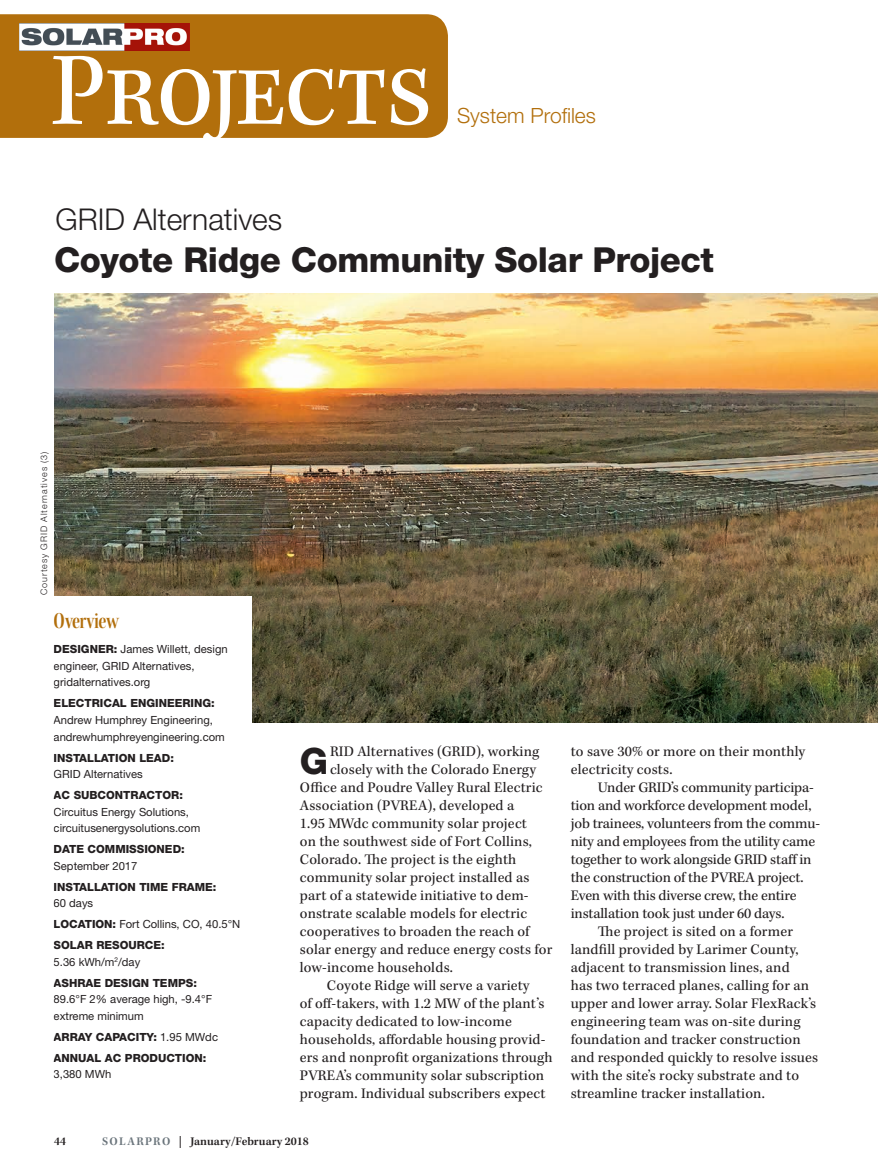
<style>
.page{position:relative;width:878px;height:1175px;background:#fff}
.page>*{position:absolute;margin:0;border:0;box-sizing:border-box;transform-origin:0 0}
.t1{font:108px "Kepler Std Scn";letter-spacing:-.02em;color:#fff}
.t2{font:800 36.45px "Helvetica Neue LT Std";color:#231f20}
.t3{font:800 34.5px "Helvetica Neue LT Std";letter-spacing:-.01em;color:#231f20}
.t4{font:300 30px "Helvetica Neue LT Std";color:#231f20}
.t5{font:24px "Kepler Std Semibold Cn Disp";letter-spacing:-.01em;color:#b26f0c}
.t6{font:300 21px "Helvetica Neue LT Std";color:#b26f0c}
.t7{font:15px/18px "Kepler Std";letter-spacing:.01em;color:#231f20}
.t8{font:15px "Kepler Std";letter-spacing:-.01em;color:#231f20}
.t9{font:600 12px "Kepler Std";color:#231f20}
.t10{font:11.25px/16.5px "Helvetica Neue LT Std";color:#231f20}
.t11{font:800 11.25px/21px "Helvetica Neue LT Std";color:#231f20}
.t12{font:300 9px "Helvetica Neue LT Std";letter-spacing:.1em;color:#231f20}
.s1{font-weight:800}
.s2{font-weight:400}
.s3{color:#6a747b}
</style>
<div class="page">
<div style="left:0;top:14px;width:448px;height:124px;background:#b26f0c"></div>
<img style="left:54px;top:294px;width:824px;height:428px">
<div style="left:0;top:596px;width:251px;height:232px;background:#fff"></div>
<img style="left:19px;top:23px;width:170px;height:27px">
<h1 class="t1" style="left:51px;top:30px;width:383px">Projects</h1>
<h3 class="t6" style="left:457px;top:103px;width:140px">System Profiles</h3>
<h3 class="t4" style="left:56px;top:201px;width:228px">GRID Alternatives</h3>
<h3 class="t3" style="left:54px;top:239px;width:661px">Coyote Ridge Community Solar Project</h3>
<p class="t12" style="left:38px;top:595px;width:145px;rotate:-90deg">Courtesy GRID Alternatives (3)</p>
<h3 class="t5" style="left:54px;top:607px;width:67px">Overview</h3>
<p class="t10" style="left:54px;top:641px;width:176px"><span class="s1">DESIGNER:</span> James Willett, design engineer, GRID Alternatives, gridalternatives.org</p>
<p class="t11" style="left:54px;top:693px;width:163px">ELECTRICAL ENGINEERING:</p>
<p class="t10" style="left:54px;top:711px;width:173px">Andrew Humphrey Engineering, andrewhumphreyengineering.com</p>
<p class="t11" style="left:54px;top:747px;width:122px">INSTALLATION LEAD:</p>
<p class="t10" style="left:54px;top:765px;width:91px">GRID Alternatives</p>
<p class="t11" style="left:54px;top:784px;width:131px">AC SUBCONTRACTOR:</p>
<p class="t10" style="left:54px;top:803px;width:148px">Circuitus Energy Solutions, circuitusenergysolutions.com</p>
<p class="t11" style="left:54px;top:838px;width:133px">DATE COMMISSIONED:</p>
<p class="t10" style="left:54px;top:857px;width:85px">September 2017</p>
<p class="t11" style="left:54px;top:876px;width:164px">INSTALLATION TIME FRAME:</p>
<p class="t10" style="left:54px;top:892px;width:188px;line-height:21px">60 days<br><span class="s1">LOCATION:</span> Fort Collins, CO, 40.5°N<br><span class="s1">SOLAR RESOURCE:</span></p>
<p class="t11" style="left:54px;top:951px;width:145px"><span class="s2">5.36 kWh/m</span><sup>2</sup><span class="s2">/day<br></span>ASHRAE DESIGN TEMPS:</p>
<p class="t10" style="left:54px;top:990px;width:160px">89.6°F 2% average high, -9.4°F extreme minimum</p>
<p class="t11" style="left:54px;top:1026px;width:166px">ARRAY CAPACITY: <span class="s2">1.95 MWdc<br></span>ANNUAL AC PRODUCTION:</p>
<p class="t10" style="left:54px;top:1065px;width:59px">3,380 MWh</p>
<h2 class="t2" style="left:300px;top:739px;width:30px">G</h2>
<p class="t7" style="left:330px;top:743px;width:211px">RID Alternatives (GRID), working</p>
<p class="t7" style="left:330px;top:761px;width:208px">closely with the Colorado Energy</p>
<p class="t7" style="left:300px;top:779px;width:244px">Office and Poudre Valley Rural Electric</p>
<p class="t7" style="left:300px;top:797px;width:216px">Association (PVREA), developed a</p>
<p class="t7" style="left:300px;top:815px;width:229px">1.95 MWdc community solar project</p>
<p class="t7" style="left:300px;top:833px;width:233px">on the southwest side of Fort Collins,</p>
<p class="t7" style="left:300px;top:851px;width:218px">Colorado. The project is the eighth</p>
<p class="t7" style="left:300px;top:869px;width:231px">community solar project installed as</p>
<p class="t7" style="left:300px;top:887px;width:230px">part of a statewide initiative to dem-</p>
<p class="t7" style="left:300px;top:905px;width:229px">onstrate scalable models for electric</p>
<p class="t7" style="left:300px;top:923px;width:231px">cooperatives to broaden the reach of</p>
<p class="t7" style="left:300px;top:941px;width:254px">solar energy and reduce energy costs for</p>
<p class="t7" style="left:300px;top:959px;width:154px">low-income households.</p>
<p class="t7" style="left:327px;top:977px;width:204px">Coyote Ridge will serve a variety</p>
<p class="t7" style="left:300px;top:995px;width:246px">of off-takers, with 1.2 MW of the plant’s</p>
<p class="t7" style="left:300px;top:1013px;width:213px">capacity dedicated to low-income</p>
<p class="t7" style="left:300px;top:1031px;width:247px">households, affordable housing provid-</p>
<p class="t7" style="left:300px;top:1049px;width:254px">ers and nonprofit organizations through</p>
<p class="t7" style="left:300px;top:1067px;width:246px">PVREA’s community solar subscription</p>
<p class="t7" style="left:300px;top:1085px;width:247px">program. Individual subscribers expect</p>
<p class="t9" style="left:54px;top:1134px;width:14px">44</p>
<p class="t9" style="left:102px;top:1134px;width:208px"><span class="s3">SOLARPRO</span> | January/February 2018</p>
<p class="t7" style="left:570px;top:743px;width:236px">to save 30% or more on their monthly electricity costs.</p>
<p class="t8" style="left:597px;top:779px;width:217px">Under GRID’s community participa-</p>
<p class="t8" style="left:570px;top:797px;width:242px">tion and workforce development model,</p>
<p class="t8" style="left:570px;top:815px;width:251px">job trainees, volunteers from the commu-</p>
<p class="t8" style="left:570px;top:833px;width:246px">nity and employees from the utility came</p>
<p class="t8" style="left:570px;top:851px;width:242px">together to work alongside GRID staff in</p>
<p class="t8" style="left:570px;top:869px;width:234px">the construction of the PVREA project.</p>
<p class="t8" style="left:570px;top:887px;width:227px">Even with this diverse crew, the entire</p>
<p class="t8" style="left:570px;top:905px;width:215px">installation took just under 60 days.</p>
<p class="t7" style="left:597px;top:923px;width:197px">The project is sited on a former</p>
<p class="t7" style="left:570px;top:941px;width:229px">landfill provided by Larimer County,</p>
<p class="t7" style="left:570px;top:959px;width:220px">adjacent to transmission lines, and</p>
<p class="t7" style="left:570px;top:977px;width:240px">has two terraced planes, calling for an</p>
<p class="t7" style="left:570px;top:995px;width:247px">upper and lower array. Solar FlexRack’s</p>
<p class="t7" style="left:570px;top:1013px;width:231px">engineering team was on-site during</p>
<p class="t7" style="left:570px;top:1031px;width:231px">foundation and tracker construction</p>
<p class="t7" style="left:570px;top:1049px;width:249px">and responded quickly to resolve issues</p>
<p class="t7" style="left:570px;top:1067px;width:230px">with the site’s rocky substrate and to</p>
<p class="t7" style="left:570px;top:1085px;width:196px">streamline tracker installation.</p>
</div>
